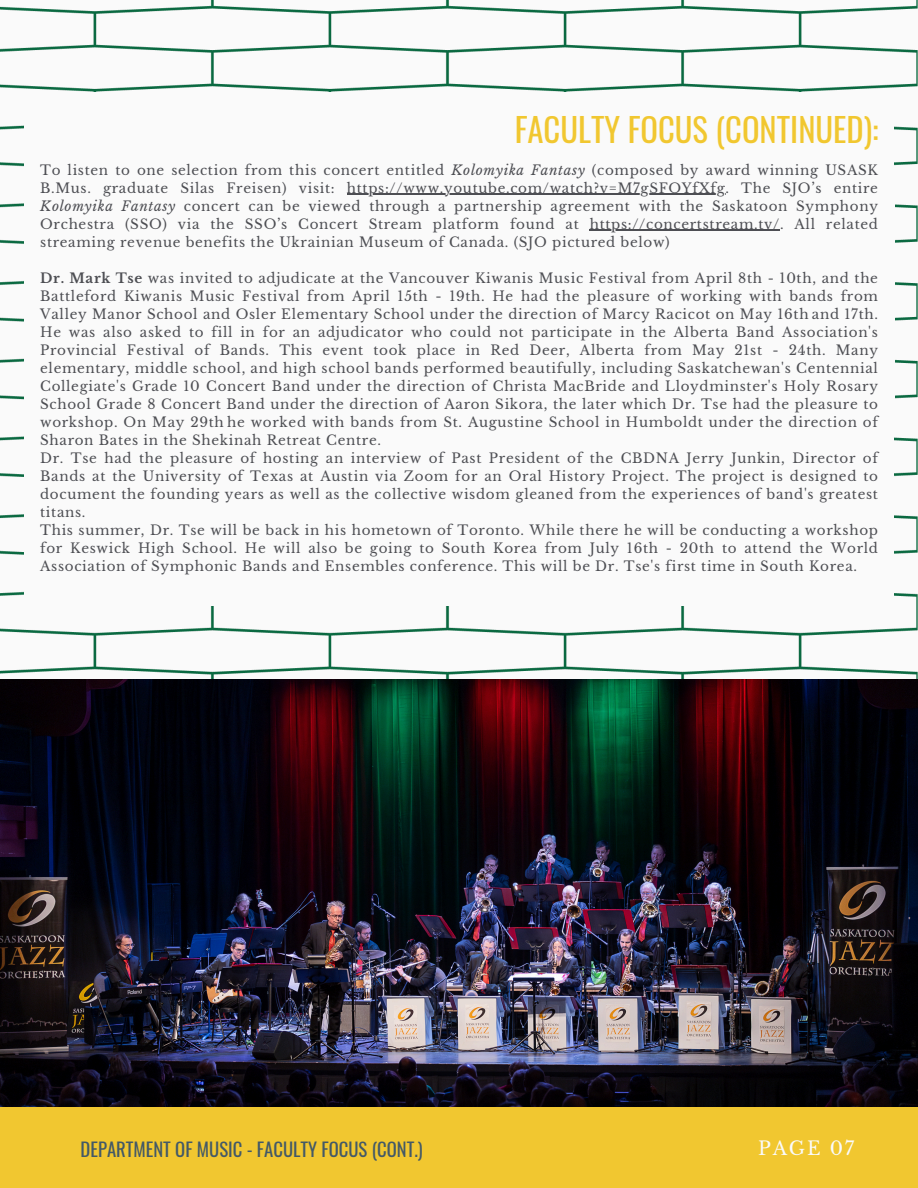
<style>
.page{position:relative;width:918px;height:1188px;background:#fff}
.page>*{position:absolute;margin:0;border:0;box-sizing:border-box;transform-origin:0 0}
.t1{font:32.7px "Oswald";color:#f1c730}
.t2{font:18.6px "Oswald";color:#435967}
.t3{font:18.6px "Libre Baskerville";letter-spacing:.1em;color:#fafafa}
.t4{font:13.5px/18px "Libre Baskerville";letter-spacing:.05em;color:#4d4e53}
.s1{font-style:italic}
.s2{font-weight:700}
</style>
<div class="page">
<img style="left:0;top:0;width:918px;height:1107px">
<div style="left:0;top:1107px;width:918px;height:81px;background:#f1c730"></div>
<div style="left:25px;top:92px;width:869px;height:514px;background:#fafafa"></div>
<hr style="left:347px;top:194px;width:379px;height:1px;background:#4d4e53">
<hr style="left:590px;top:230px;width:190px;height:1px;background:#4d4e53">
<p class="t1" style="left:515px;top:104px;width:365px">FACULTY FOCUS (CONTINUED):</p>
<p class="t4" style="left:40px;top:161px;width:839px">To listen to one selection from this concert entitled <span class="s1">Kolomyika Fantasy</span> (composed by award winning USASK<br>B.Mus. graduate Silas Freisen) visit:</p>
<p class="t4" style="left:40px;top:179px;width:839px;text-align:justify;text-indent:307px">https://www.youtube.com/watch?v=M7gSFOYfXfg. The SJO’s entire <span class="s1">Kolomyika Fantasy</span> concert can be viewed through a partnership agreement with the Saskatoon Symphony Orchestra (SSO) via the SSO’s Concert Stream platform found at</p>
<p class="t4" style="left:40px;top:215px;width:839px;text-indent:550px">https://concertstream.tv/. All related streaming revenue benefits the Ukrainian Museum of Canada. (SJO pictured below)</p>
<p class="t4" style="left:40px;top:269px;width:839px;text-align:justify"><span class="s2">Dr. Mark Tse</span> was invited to adjudicate at the Vancouver Kiwanis Music Festival from April 8th - 10th, and the Battleford Kiwanis Music Festival from April 15th - 19th. He had the pleasure of working with bands from Valley Manor School and Osler Elementary School under the direction of Marcy Racicot on May 16th and 17th.<br>He was also asked to fill in for an adjudicator who could not participate in the Alberta Band Association's Provincial Festival of Bands. This event took place in Red Deer, Alberta from May 21st - 24th. Many elementary, middle school, and high school bands performed beautifully, including Saskatchewan's Centennial Collegiate's Grade 10 Concert Band under the direction of Christa MacBride and Lloydminster's Holy Rosary School Grade 8 Concert Band under the direction of Aaron Sikora, the later which Dr. Tse had the pleasure to</p>
<p class="t4" style="left:40px;top:413px;width:839px">workshop. On May 29th he worked with bands from St. Augustine School in Humboldt under the direction of Sharon Bates in the Shekinah Retreat Centre.<br>Dr. Tse had the pleasure of hosting an interview of Past President of the CBDNA Jerry Junkin, Director of Bands at the University of Texas at Austin via Zoom for an Oral History Project. The project is designed to document the founding years as well as the collective wisdom gleaned from the experiences of band's greatest titans.<br>This summer, Dr. Tse will be back in his hometown of Toronto. While there he will be conducting a workshop for Keswick High School. He will also be going to South Korea from July 16th - 20th to attend the World Association of Symphonic Bands and Ensembles conference. This will be Dr. Tse's first time in South Korea.</p>
<h2 class="t2" style="left:81px;top:1135px;width:344px">DEPARTMENT OF MUSIC - FACULTY FOCUS (CONT.)</h2>
<h2 class="t3" style="left:758px;top:1137px;width:98px">PAGE 07</h2>
</div>
